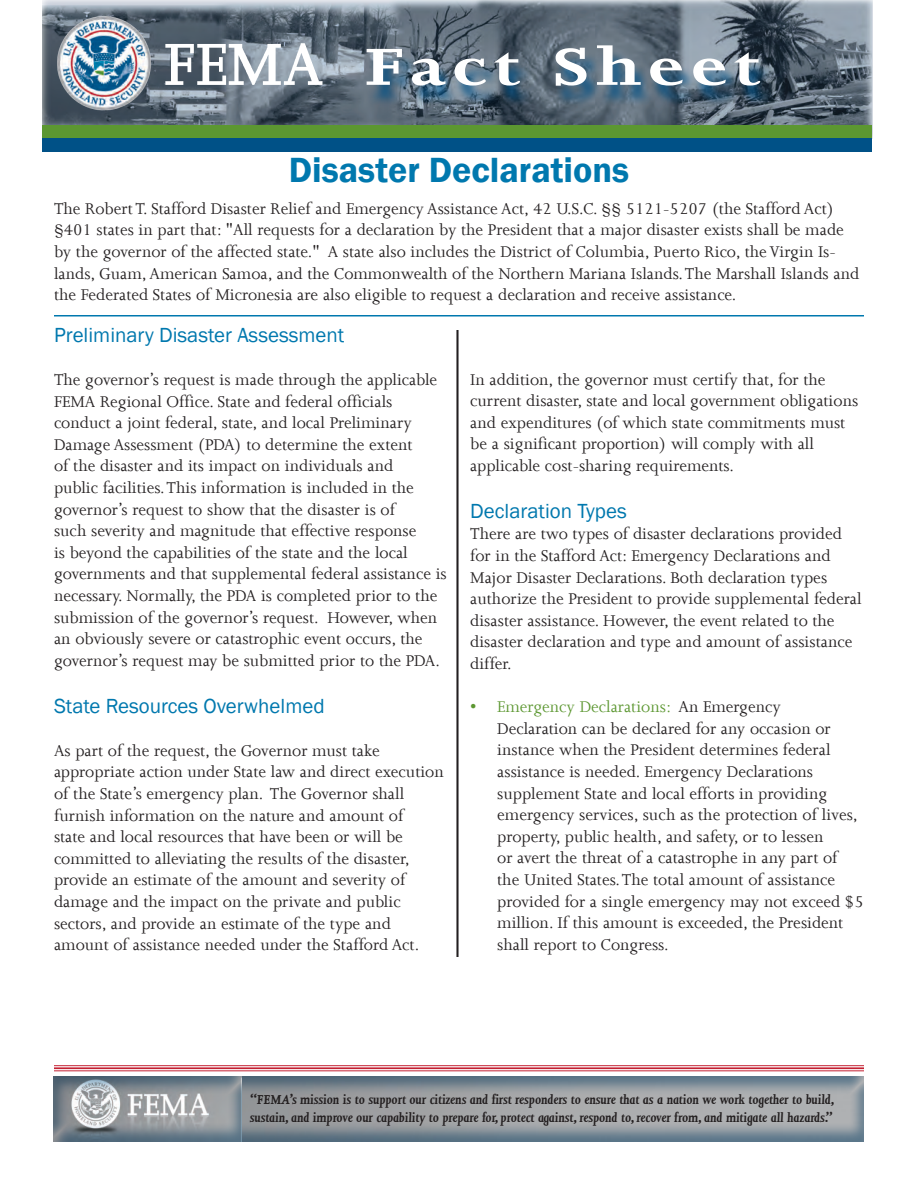
<style>
.page{position:relative;width:918px;height:1188px;background:#fff}
.page>*{position:absolute;margin:0;border:0;box-sizing:border-box;transform-origin:0 0}
.t1{font:700 60px "Joanna";letter-spacing:.08em;color:#fff;scale:1.36 1}
.t2{font:600 36px "Franklin Gothic";color:#0078ae}
.t3{font:21px "Franklin Gothic";color:#0078ae}
.t4{font:18px/21.6px "Joanna";color:#231f20}
.t5{font:italic 700 15px/18px "Joanna";color:#231f20}
.s1{font-family:"Times New Roman";color:#5c9731}
.s2{color:#5c9731}
</style>
<div class="page">
<img style="left:43px;top:0;width:830px;height:138px">
<div style="left:42px;top:125px;width:830px;height:14px;background:#5c9731"></div>
<div style="left:42px;top:139px;width:830px;height:13px;background:#005187"></div>
<img style="left:45px;top:12px;width:282px;height:103px">
<div style="left:366px;top:50px;width:408px;height:57px;background:#005187;opacity:.75"></div>
<hr style="left:54px;top:315px;width:810px;height:1px;background:#0078ae">
<hr style="left:54px;top:1065px;width:810px;height:1px;background:#c42032">
<hr style="left:54px;top:1067px;width:810px;height:2px;background:#c42032">
<hr style="left:54px;top:1070px;width:810px;height:1px;background:#c42032">
<div style="left:205px;top:1075px;width:660px;height:67px;background:#005187;opacity:.5"></div>
<div style="left:54px;top:1076px;width:190px;height:67px;background:#005187;opacity:.5"></div>
<hr style="left:458px;top:330px;width:1px;height:627px;background:#231f20">
<hr style="left:457px;top:330px;width:1px;height:627px;background:#231f20">
<h1 class="t1" style="left:364px;top:34px;width:293px">Fact Sheet</h1>
<h2 class="t2" style="left:289px;top:148px;width:342px">Disaster Declarations</h2>
<p class="t4" style="left:54px;top:198px;width:807px">The Robert T. Stafford Disaster Relief and Emergency Assistance Act, 42 U.S.C. §§ 5121-5207 (the Stafford Act) §401 states in part that: "All requests for a declaration by the President that a major disaster exists shall be made by the governor of the affected state." A state also includes the District of Columbia, Puerto Rico, the Virgin Is&shy;lands, Guam, American Samoa, and the Commonwealth of the Northern Mariana Islands. The Marshall Islands and the Federated States of Micronesia are also eligible to request a declaration and receive assistance.</p>
<p class="t3" style="left:54px;top:322px;width:292px">Preliminary Disaster Assessment</p>
<p class="t4" style="left:54px;top:369px;width:394px">The governor’s request is made through the applicable FEMA Regional Office. State and federal officials conduct a joint federal, state, and local Preliminary Damage Assessment (PDA) to determine the extent<br>of the disaster and its impact on individuals and<br>public facilities. This information is included in the governor’s request to show that the disaster is of<br>such severity and magnitude that effective response<br>is beyond the capabilities of the state and the local governments and that supplemental federal assistance is necessary. Normally, the PDA is completed prior to the submission of the governor’s request. However, when an obviously severe or catastrophic event occurs, the governor’s request may be submitted prior to the PDA.</p>
<p class="t3" style="left:54px;top:692px;width:272px">State Resources Overwhelmed</p>
<p class="t4" style="left:54px;top:740px;width:391px">As part of the request, the Governor must take appropriate action under State law and direct execution of the State’s emergency plan. The Governor shall furnish information on the nature and amount of<br>state and local resources that have been or will be committed to alleviating the results of the disaster, provide an estimate of the amount and severity of damage and the impact on the private and public sectors, and provide an estimate of the type and amount of assistance needed under the Stafford Act.</p>
<p class="t4" style="left:470px;top:369px;width:389px">In addition, the governor must certify that, for the current disaster, state and local government obligations and expenditures (of which state commitments must be a significant proportion) will comply with all applicable cost-sharing requirements.</p>
<p class="t3" style="left:470px;top:498px;width:158px">Declaration Types</p>
<p class="t4" style="left:470px;top:523px;width:393px">There are two types of disaster declarations provided for in the Stafford Act: Emergency Declarations and Major Disaster Declarations. Both declaration types authorize the President to provide supplemental federal disaster assistance. However, the event related to the disaster declaration and type and amount of assistance differ.</p>
<p class="t4" style="left:497px;top:696px;width:368px;text-indent:-27px"><span class="s1">•</span> <span class="s2">Emergency Declarations:</span> An Emergency Declaration can be declared for any occasion or instance when the President determines federal assistance is needed. Emergency Declarations supplement State and local efforts in providing emergency services, such as the protection of lives, property, public health, and safety, or to lessen<br>or avert the threat of a catastrophe in any part of the United States. The total amount of assistance provided for a single emergency may not exceed $5 million. If this amount is exceeded, the President shall report to Congress.</p>
<p class="t5" style="left:250px;top:1091px;width:586px">“FEMA’s mission is to support our citizens and first responders to ensure that as a nation we work together to build, sustain, and improve our capability to prepare for, protect against, respond to, recover from, and mitigate all hazards.”</p>
</div>
